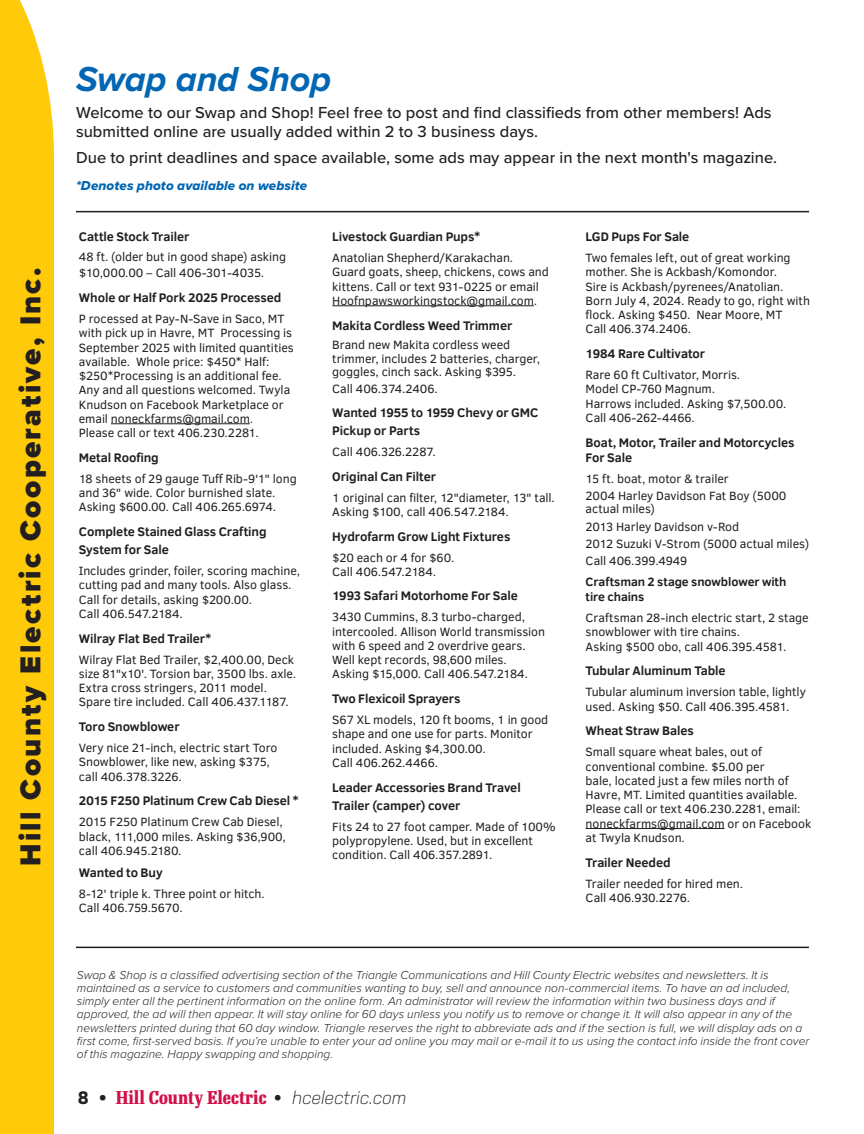
<style>
.page{position:relative;width:864px;height:1134px;background:#fff}
.page>*{position:absolute;margin:0;border:0;box-sizing:border-box;transform-origin:0 0}
.t1{font:italic 700 36px "Proxima Nova";letter-spacing:-.005em;color:#0166b3}
.t2{font:900 29.85px "Proxima Nova";letter-spacing:.075em;color:#231f20}
.t3{font:700 18px "Re Public Cond";color:#d11048}
.Body_Copy{font:500 16.5px/19.5px "Proxima Nova";color:#231f20}
.Body_Copy-2{font:13.5px "Proxima Nova Extrabld It";letter-spacing:.01em;color:#0166b3}
.Swap_and_Shop_Body_2{font:700 12.75px/18px "Clear Sans";letter-spacing:-.005em;color:#231f20}
.Swap_and_Shop_Body_2-2{font:12.3px/14.2px "Clear Sans";letter-spacing:-.005em;color:#231f20}
.Swap_and_Shop_Body_2-3{font:700 12.3px/15px "Clear Sans";letter-spacing:-.005em;color:#231f20}
.Subhead{font:italic 300 12px/13.2px "Proxima Nova";color:#231f20}
.s1{font-family:"Nudista";color:#231f20}
.s2{font-family:"Nudista";font-weight:300;font-style:italic;color:#231f20}
</style>
<div class="page">
<div style="left:0;top:0;width:54px;height:1134px;background:#feca0a"></div>
<hr style="left:111px;top:423px;width:139px;height:1px;background:#231f20">
<hr style="left:332px;top:305px;width:202px;height:1px;background:#231f20">
<hr style="left:586px;top:828px;width:138px;height:1px;background:#231f20">
<hr style="left:76px;top:211px;width:733px;height:1px;background:#231f20">
<hr style="left:76px;top:947px;width:733px;height:1px;background:#231f20">
<p class="t2" style="left:8px;top:866px;width:600px;rotate:-90deg">Hill County Electric Cooperative, Inc.</p>
<p class="t1" style="left:76px;top:53px;width:257px">Swap and Shop</p>
<p class="Body_Copy" style="left:76px;top:102px;width:697px">Welcome to our Swap and Shop! Feel free to post and find classifieds from other members! Ads submitted online are usually added within 2 to 3 business days.</p>
<p class="Body_Copy" style="left:76px;top:148px;width:703px">Due to print deadlines and space available, some ads may appear in the next month's magazine.</p>
<p class="Body_Copy-2" style="left:76px;top:176px;width:233px">*Denotes photo available on website</p>
<p class="Swap_and_Shop_Body_2" style="left:79px;top:227px;width:112px">Cattle Stock Trailer</p>
<p class="Swap_and_Shop_Body_2-2" style="left:79px;top:248px;width:209px;line-height:16.5px">48 ft. (older but in good shape) asking $10,000.00 – Call 406-301-4035.</p>
<p class="Swap_and_Shop_Body_2" style="left:79px;top:288px;width:204px">Whole or Half Pork 2025 Processed</p>
<p class="Swap_and_Shop_Body_2-2" style="left:79px;top:312px;width:217px">P rocessed at Pay-N-Save in Saco, MT with pick up in Havre, MT Processing is September 2025 with limited quantities available. Whole price: $450* Half: $250*Processing is an additional fee.<br>Any and all questions welcomed. Twyla Knudson on Facebook Marketplace or email noneckfarms@gmail.com.<br>Please call or text 406.230.2281.</p>
<p class="Swap_and_Shop_Body_2" style="left:79px;top:448px;width:81px">Metal Roofing</p>
<p class="Swap_and_Shop_Body_2-2" style="left:79px;top:471px;width:219px">18 sheets of 29 gauge Tuff Rib-9'1" long and 36" wide. Color burnished slate.<br>Asking $600.00. Call 406.265.6974.</p>
<p class="Swap_and_Shop_Body_2" style="left:79px;top:522px;width:189px">Complete Stained Glass Crafting<br>System for Sale</p>
<p class="Swap_and_Shop_Body_2-2" style="left:79px;top:564px;width:223px">Includes grinder, foiler, scoring machine, cutting pad and many tools. Also glass.<br>Call for details, asking $200.00.<br>Call 406.547.2184.</p>
<p class="Swap_and_Shop_Body_2" style="left:79px;top:629px;width:134px">Wilray Flat Bed Trailer*</p>
<p class="Swap_and_Shop_Body_2-2" style="left:79px;top:652px;width:219px">Wilray Flat Bed Trailer, $2,400.00, Deck size 81"x10'. Torsion bar, 3500 lbs. axle.<br>Extra cross stringers, 2011 model.<br>Spare tire included. Call 406.437.1187.</p>
<p class="Swap_and_Shop_Body_2" style="left:79px;top:717px;width:102px">Toro Snowblower</p>
<p class="Swap_and_Shop_Body_2-2" style="left:79px;top:741px;width:200px">Very nice 21-inch, electric start Toro<br>Snowblower, like new, asking $375, call 406.378.3226.</p>
<p class="Swap_and_Shop_Body_2" style="left:79px;top:791px;width:221px">2015 F250 Platinum Crew Cab Diesel *</p>
<p class="Swap_and_Shop_Body_2-2" style="left:79px;top:815px;width:209px">2015 F250 Platinum Crew Cab Diesel, black, 111,000 miles. Asking $36,900, call 406.945.2180.</p>
<p class="Swap_and_Shop_Body_2" style="left:79px;top:863px;width:86px">Wanted to Buy</p>
<p class="Swap_and_Shop_Body_2-2" style="left:79px;top:886px;width:187px">8-12' triple k. Three point or hitch.<br>Call 406.759.5670.</p>
<p class="Swap_and_Shop_Body_2" style="left:332px;top:227px;width:149px">Livestock Guardian Pups*</p>
<p class="Swap_and_Shop_Body_2-2" style="left:332px;top:251px;width:218px">Anatolian Shepherd/Karakachan.<br>Guard goats, sheep, chickens, cows and kittens. Call or text 931-0225 or email Hoofnpawsworkingstock@gmail.com.</p>
<p class="Swap_and_Shop_Body_2" style="left:332px;top:316px;width:182px">Makita Cordless Weed Trimmer</p>
<p class="Swap_and_Shop_Body_2-2" style="left:332px;top:338px;width:209px;line-height:13.5px">Brand new Makita cordless weed trimmer, includes 2 batteries, charger, goggles, cinch sack. Asking $395.</p>
<p class="Swap_and_Shop_Body_2-2" style="left:332px;top:381px;width:107px">Call 406.374.2406.</p>
<p class="Swap_and_Shop_Body_2" style="left:332px;top:403px;width:208px">Wanted 1955 to 1959 Chevy or GMC<br>Pickup or Parts</p>
<p class="Swap_and_Shop_Body_2-2" style="left:332px;top:445px;width:105px">Call 406.326.2287.</p>
<p class="Swap_and_Shop_Body_2" style="left:332px;top:467px;width:105px">Original Can Filter</p>
<p class="Swap_and_Shop_Body_2-2" style="left:332px;top:491px;width:224px">1 original can filter, 12"diameter, 13" tall.<br>Asking $100, call 406.547.2184.</p>
<p class="Swap_and_Shop_Body_2" style="left:332px;top:527px;width:180px">Hydrofarm Grow Light Fixtures</p>
<p class="Swap_and_Shop_Body_2-2" style="left:332px;top:551px;width:124px;line-height:13.5px">$20 each or 4 for $60.<br>Call 406.547.2184.</p>
<p class="Swap_and_Shop_Body_2" style="left:332px;top:586px;width:187px">1993 Safari Motorhome For Sale</p>
<p class="Swap_and_Shop_Body_2-2" style="left:332px;top:610px;width:214px">3430 Cummins, 8.3 turbo-charged, intercooled. Allison World transmission with 6 speed and 2 overdrive gears.<br>Well kept records, 98,600 miles.<br>Asking $15,000. Call 406.547.2184.</p>
<p class="Swap_and_Shop_Body_2" style="left:332px;top:689px;width:130px">Two Flexicoil Sprayers</p>
<p class="Swap_and_Shop_Body_2-2" style="left:332px;top:713px;width:218px">S67 XL models, 120 ft booms, 1 in good shape and one use for parts. Monitor included. Asking $4,300.00.<br>Call 406.262.4466.</p>
<p class="Swap_and_Shop_Body_2" style="left:332px;top:778px;width:190px">Leader Accessories Brand Travel<br>Trailer (camper) cover</p>
<p class="Swap_and_Shop_Body_2-2" style="left:332px;top:819px;width:225px">Fits 24 to 27 foot camper. Made of 100% polypropylene. Used, but in excellent condition. Call 406.357.2891.</p>
<p class="Swap_and_Shop_Body_2" style="left:586px;top:227px;width:105px">LGD Pups For Sale</p>
<p class="Swap_and_Shop_Body_2-2" style="left:586px;top:251px;width:226px">Two females left, out of great working mother. She is Ackbash/Komondor.<br>Sire is Ackbash/pyrenees/Anatolian.<br>Born July 4, 2024. Ready to go, right with flock. Asking $450. Near Moore, MT<br>Call 406.374.2406.</p>
<p class="Swap_and_Shop_Body_2" style="left:586px;top:344px;width:121px">1984 Rare Cultivator</p>
<p class="Swap_and_Shop_Body_2-2" style="left:586px;top:368px;width:202px">Rare 60 ft Cultivator, Morris.<br>Model CP-760 Magnum.<br>Harrows included. Asking $7,500.00.<br>Call 406-262-4466.</p>
<p class="Swap_and_Shop_Body_2" style="left:586px;top:434px;width:210px;line-height:15px">Boat, Motor, Trailer and Motorcycles<br>For Sale</p>
<p class="Swap_and_Shop_Body_2-2" style="left:586px;top:471px;width:145px">15 ft. boat, motor &amp; trailer</p>
<p class="Swap_and_Shop_Body_2-2" style="left:586px;top:489px;width:202px;line-height:13.5px">2004 Harley Davidson Fat Boy (5000 actual miles)</p>
<p class="Swap_and_Shop_Body_2-2" style="left:586px;top:519px;width:155px">2013 Harley Davidson v-Rod</p>
<p class="Swap_and_Shop_Body_2-2" style="left:586px;top:536px;width:225px">2012 Suzuki V-Strom (5000 actual miles)</p>
<p class="Swap_and_Shop_Body_2-2" style="left:586px;top:554px;width:103px">Call 406.399.4949</p>
<p class="Swap_and_Shop_Body_2-3" style="left:586px;top:574px;width:202px">Craftsman 2 stage snowblower with tire chains</p>
<p class="Swap_and_Shop_Body_2-2" style="left:586px;top:611px;width:225px">Craftsman 28-inch electric start, 2 stage snowblower with tire chains.<br>Asking $500 obo, call 406.395.4581.</p>
<p class="Swap_and_Shop_Body_2" style="left:586px;top:661px;width:142px">Tubular Aluminum Table</p>
<p class="Swap_and_Shop_Body_2-2" style="left:586px;top:685px;width:222px">Tubular aluminum inversion table, lightly used. Asking $50. Call 406.395.4581.</p>
<p class="Swap_and_Shop_Body_2" style="left:586px;top:721px;width:110px">Wheat Straw Bales</p>
<p class="Swap_and_Shop_Body_2-2" style="left:586px;top:745px;width:227px">Small square wheat bales, out of conventional combine. $5.00 per<br>bale, located just a few miles north of Havre, MT. Limited quantities available.<br>Please call or text 406.230.2281, email: noneckfarms@gmail.com or on Facebook at Twyla Knudson.</p>
<p class="Swap_and_Shop_Body_2" style="left:586px;top:853px;width:87px">Trailer Needed</p>
<p class="Swap_and_Shop_Body_2-2" style="left:586px;top:876px;width:159px">Trailer needed for hired men.<br>Call 406.930.2276.</p>
<p class="Subhead" style="left:77px;top:968px;width:734px">Swap &amp; Shop is a classified advertising section of the Triangle Communications and Hill County Electric websites and newsletters. It is maintained as a service to customers and communities wanting to buy, sell and announce non-commercial items. To have an ad included, simply enter all the pertinent information on the online form. An administrator will review the information within two business days and if approved, the ad will then appear. It will stay online for 60 days unless you notify us to remove or change it. It will also appear in any of the newsletters printed during that 60 day window. Triangle reserves the right to abbreviate ads and if the section is full, we will display ads on a first come, first-served basis. If you’re unable to enter your ad online you may mail or e-mail it to us using the contact info inside the front cover of this magazine. Happy swapping and shopping.</p>
<h3 class="t3" style="left:78px;top:1087px;width:330px"><span class="s1">8 •</span> Hill County Electric <span class="s1">•</span> <span class="s2">hcelectric.com</span></h3>
</div>
